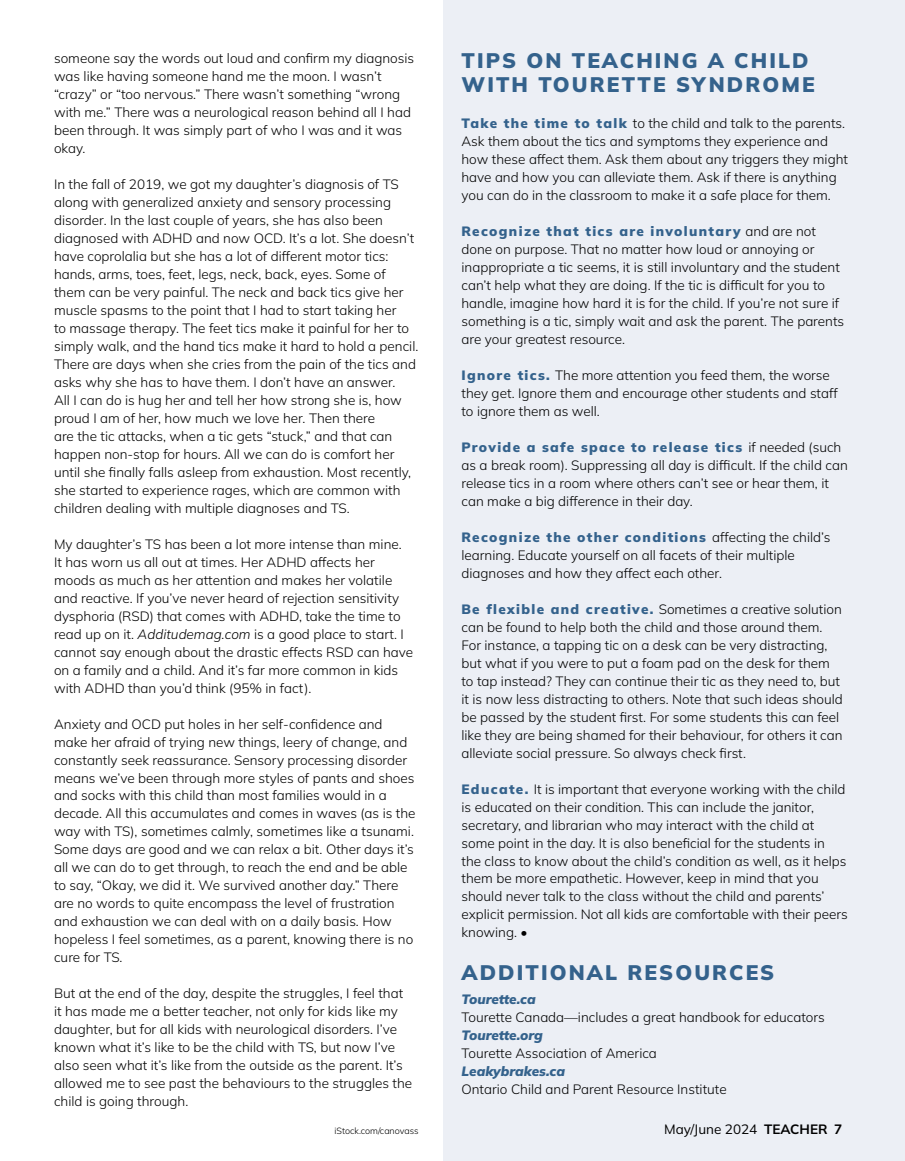
<style>
.page{position:relative;width:905px;height:1161px;background:#fff}
.page>*{position:absolute;margin:0;border:0;box-sizing:border-box;transform-origin:0 0}
.t1{font:900 21px/24px "Mulish";letter-spacing:.1em;color:#34628c}
.t2{font:200 13.5px/18px "Mulish";color:#000}
.t3{font:italic 900 13.5px "Mulish";letter-spacing:-.005em;color:#34628c}
.t4{font:200 9px "Mulish";color:#000}
.s1{font-style:italic}
.s2{font-weight:900;color:#34628c}
.s3{font-weight:700}
</style>
<div class="page">
<div style="left:443px;top:0;width:461px;height:1161px;background:#eceff5"></div>
<p class="t2" style="left:54px;top:48px;width:362px">someone say the words out loud and confirm my diagnosis was like having someone hand me the moon. I wasn’t “crazy” or “too nervous.” There wasn’t something “wrong with me.” There was a neurological reason behind all I had been through. It was simply part of who I was and it was okay.</p>
<p class="t2" style="left:54px;top:174px;width:366px">In the fall of 2019, we got my daughter’s diagnosis of TS along with generalized anxiety and sensory processing disorder. In the last couple of years, she has also been diagnosed with ADHD and now OCD. It’s a lot. She doesn’t have coprolalia but she has a lot of different motor tics: hands, arms, toes, feet, legs, neck, back, eyes. Some of them can be very painful. The neck and back tics give her muscle spasms to the point that I had to start taking her<br>to massage therapy. The feet tics make it painful for her to simply walk, and the hand tics make it hard to hold a pencil.<br>There are days when she cries from the pain of the tics and asks why she has to have them. I don’t have an answer.<br>All I can do is hug her and tell her how strong she is, how proud I am of her, how much we love her. Then there<br>are the tic attacks, when a tic gets “stuck,” and that can happen non-stop for hours. All we can do is comfort her until she finally falls asleep from exhaustion. Most recently, she started to experience rages, which are common with children dealing with multiple diagnoses and TS.</p>
<p class="t2" style="left:54px;top:534px;width:360px">My daughter’s TS has been a lot more intense than mine.<br>It has worn us all out at times. Her ADHD affects her moods as much as her attention and makes her volatile and reactive. If you’ve never heard of rejection sensitivity dysphoria (RSD) that comes with ADHD, take the time to read up on it. <span class="s1">Additudemag.com</span> is a good place to start. I cannot say enough about the drastic effects RSD can have on a family and a child. And it’s far more common in kids with ADHD than you’d think (95% in fact).</p>
<p class="t2" style="left:54px;top:714px;width:363px">Anxiety and OCD put holes in her self-confidence and make her afraid of trying new things, leery of change, and constantly seek reassurance. Sensory processing disorder means we’ve been through more styles of pants and shoes and socks with this child than most families would in a decade. All this accumulates and comes in waves (as is the way with TS), sometimes calmly, sometimes like a tsunami.<br>Some days are good and we can relax a bit. Other days it’s all we can do to get through, to reach the end and be able to say, “Okay, we did it. We survived another day.” There are no words to quite encompass the level of frustration and exhaustion we can deal with on a daily basis. How hopeless I feel sometimes, as a parent, knowing there is no cure for TS.</p>
<p class="t2" style="left:54px;top:984px;width:360px">But at the end of the day, despite the struggles, I feel that it has made me a better teacher, not only for kids like my daughter, but for all kids with neurological disorders. I’ve known what it’s like to be the child with TS, but now I’ve also seen what it’s like from the outside as the parent. It’s allowed me to see past the behaviours to the struggles the child is going through.</p>
<h1 class="t1" style="left:461px;top:48px;width:355px">TIPS ON TEACHING A CHILD<br>WITH TOURETTE SYNDROME</h1>
<p class="t2" style="left:461px;top:113px;width:388px"><span class="s2">Take the time to talk</span> to the child and talk to the parents.<br>Ask them about the tics and symptoms they experience and how these affect them. Ask them about any triggers they might have and how you can alleviate them. Ask if there is anything you can do in the classroom to make it a safe place for them.</p>
<p class="t2" style="left:461px;top:221px;width:384px"><span class="s2">Recognize that tics are involuntary</span> and are not done on purpose. That no matter how loud or annoying or inappropriate a tic seems, it is still involuntary and the student can’t help what they are doing. If the tic is difficult for you to handle, imagine how hard it is for the child. If you’re not sure if something is a tic, simply wait and ask the parent. The parents are your greatest resource.</p>
<p class="t2" style="left:461px;top:365px;width:378px"><span class="s2">Ignore tics.</span> The more attention you feed them, the worse they get. Ignore them and encourage other students and staff to ignore them as well.</p>
<p class="t2" style="left:461px;top:437px;width:388px"><span class="s2">Provide a safe space to release tics</span> if needed (such as a break room). Suppressing all day is difficult. If the child can release tics in a room where others can’t see or hear them, it can make a big difference in their day.</p>
<p class="t2" style="left:461px;top:527px;width:370px"><span class="s2">Recognize the other conditions</span> affecting the child’s learning. Educate yourself on all facets of their multiple diagnoses and how they affect each other.</p>
<p class="t2" style="left:461px;top:599px;width:383px"><span class="s2">Be flexible and creative.</span> Sometimes a creative solution can be found to help both the child and those around them.<br>For instance, a tapping tic on a desk can be very distracting, but what if you were to put a foam pad on the desk for them to tap instead? They can continue their tic as they need to, but it is now less distracting to others. Note that such ideas should be passed by the student first. For some students this can feel like they are being shamed for their behaviour, for others it can alleviate social pressure. So always check first.</p>
<p class="t2" style="left:461px;top:779px;width:388px"><span class="s2">Educate.</span> It is important that everyone working with the child is educated on their condition. This can include the janitor, secretary, and librarian who may interact with the child at some point in the day. It is also beneficial for the students in the class to know about the child’s condition as well, as it helps them be more empathetic. However, keep in mind that you should never talk to the class without the child and parents’ explicit permission. Not all kids are comfortable with their peers knowing. •</p>
<h1 class="t1" style="left:461px;top:960px;width:314px">ADDITIONAL RESOURCES</h1>
<p class="t3" style="left:461px;top:990px;width:76px">Tourette.ca</p>
<p class="t2" style="left:461px;top:1008px;width:365px">Tourette Canada—includes a great handbook for educators</p>
<p class="t3" style="left:461px;top:1026px;width:83px">Tourette.org</p>
<p class="t2" style="left:461px;top:1044px;width:197px">Tourette Association of America</p>
<p class="t3" style="left:461px;top:1062px;width:105px">Leakybrakes.ca</p>
<p class="t2" style="left:461px;top:1080px;width:267px">Ontario Child and Parent Resource Institute</p>
<p class="t4" style="left:334px;top:1125px;width:86px">iStock.com/canovass</p>
<p class="t2" style="left:664px;top:1120px;width:180px">May/June 2024 <span class="s3">TEACHER 7</span></p>
</div>
